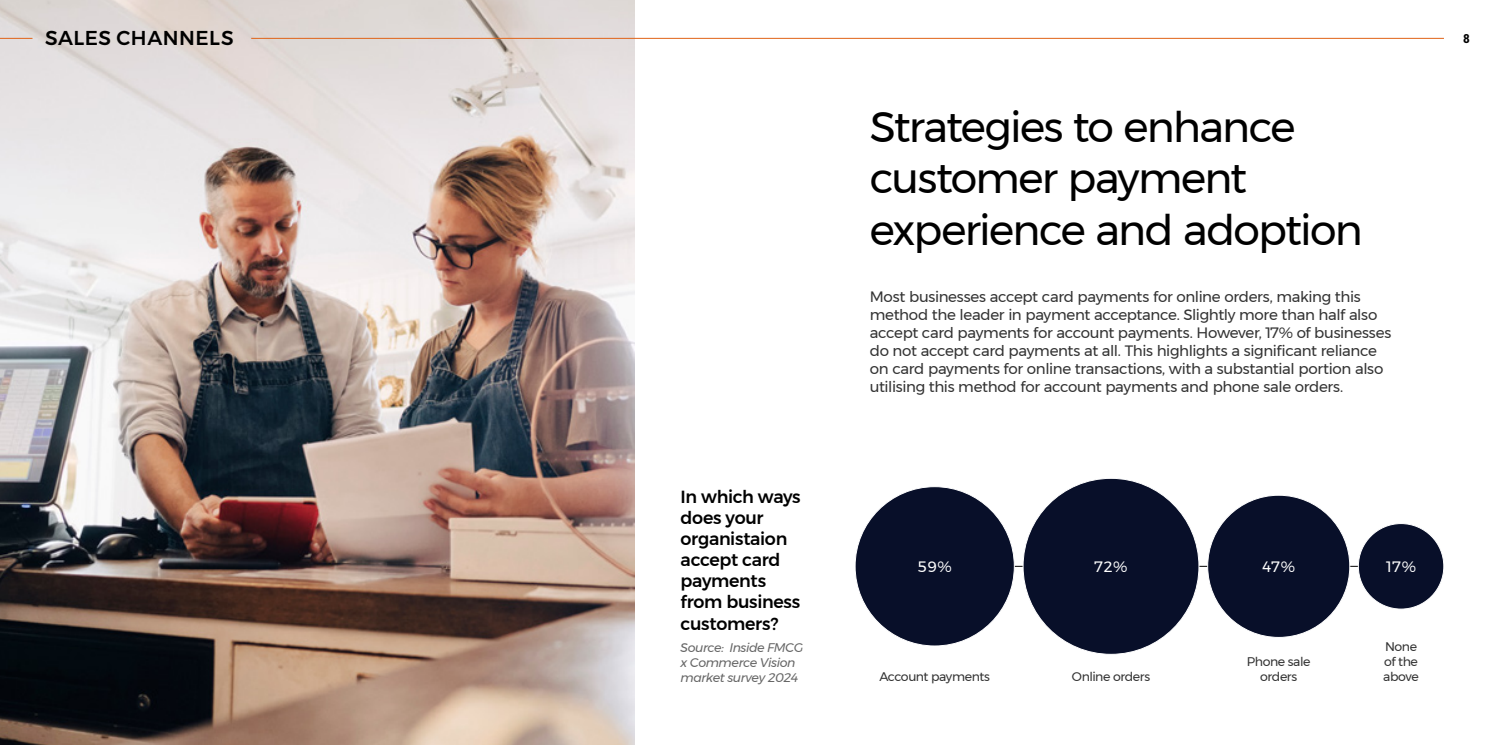
<style>
.page{position:relative;width:1489px;height:745px;background:#fff}
.page>*{position:absolute;margin:0;border:0;box-sizing:border-box;transform-origin:0 0}
.t1{font:42.5px/51px "Montserrat";letter-spacing:-.04em;color:#000}
.t2{font:500 20px "Montserrat";letter-spacing:.025em;color:#000}
.t3{font:500 17.5px/21px "Montserrat";letter-spacing:-.02em;color:#000}
.t4{font:15px/18px "Montserrat";letter-spacing:-.02em;color:#333}
.t5{font:15px "Montserrat";letter-spacing:.04em;color:#fff}
.t6{font:12.5px/15px "Montserrat";letter-spacing:-.035em;color:#333;text-align:center}
.t7{font:italic 12.5px/15px "Montserrat";letter-spacing:-.035em;color:#666}
.t8{font:12.5px "Movement Sans";color:#000}
</style>
<div class="page">
<hr style="left:869px;top:565px;width:562px;height:1px;background:#000">
<img style="left:0;top:0;width:634px;height:744px">
<div style="left:855px;top:486px;width:159px;height:159px;background:#080f29;border-radius:50%"></div>
<div style="left:1023px;top:478px;width:175px;height:176px;background:#080f29;border-radius:50%"></div>
<div style="left:1207px;top:495px;width:142px;height:142px;background:#080f29;border-radius:50%"></div>
<div style="left:1358px;top:523px;width:85px;height:85px;background:#080f29;border-radius:50%"></div>
<hr style="left:251px;top:38px;width:1192px;height:1px;background:#e06317">
<hr style="left:0;top:38px;width:32px;height:1px;background:#e06317">
<h2 class="t2" style="left:45px;top:22px;width:190px">SALES CHANNELS</h2>
<p class="t8" style="left:1463px;top:31px;width:8px">8</p>
<h1 class="t1" style="left:869px;top:101px;width:494px">Strategies to enhance customer payment experience and adoption</h1>
<p class="t3" style="left:680px;top:486px;width:121px">In which ways does your organistaion accept card payments from business customers?</p>
<p class="t7" style="left:680px;top:639px;width:124px">Source: Inside FMCG x Commerce Vision market survey 2024</p>
<p class="t4" style="left:869px;top:288px;width:523px">Most businesses accept card payments for online orders, making this method the leader in payment acceptance. Slightly more than half also accept card payments for account payments. However, 17% of businesses do not accept card payments at all. This highlights a significant reliance on card payments for online transactions, with a substantial portion also utilising this method for account payments and phone sale orders.</p>
<p class="t5" style="left:917px;top:554px;width:36px">59%</p>
<p class="t6" style="left:879px;top:668px;width:112px">Account payments</p>
<p class="t5" style="left:1094px;top:554px;width:35px">72%</p>
<p class="t6" style="left:1071px;top:668px;width:80px">Online orders</p>
<p class="t5" style="left:1262px;top:554px;width:34px">47%</p>
<p class="t6" style="left:1246px;top:653px;width:65px">Phone sale orders</p>
<p class="t5" style="left:1385px;top:554px;width:31px">17%</p>
<p class="t6" style="left:1383px;top:638px;width:37px;text-align:left">None of the above</p>
</div>
